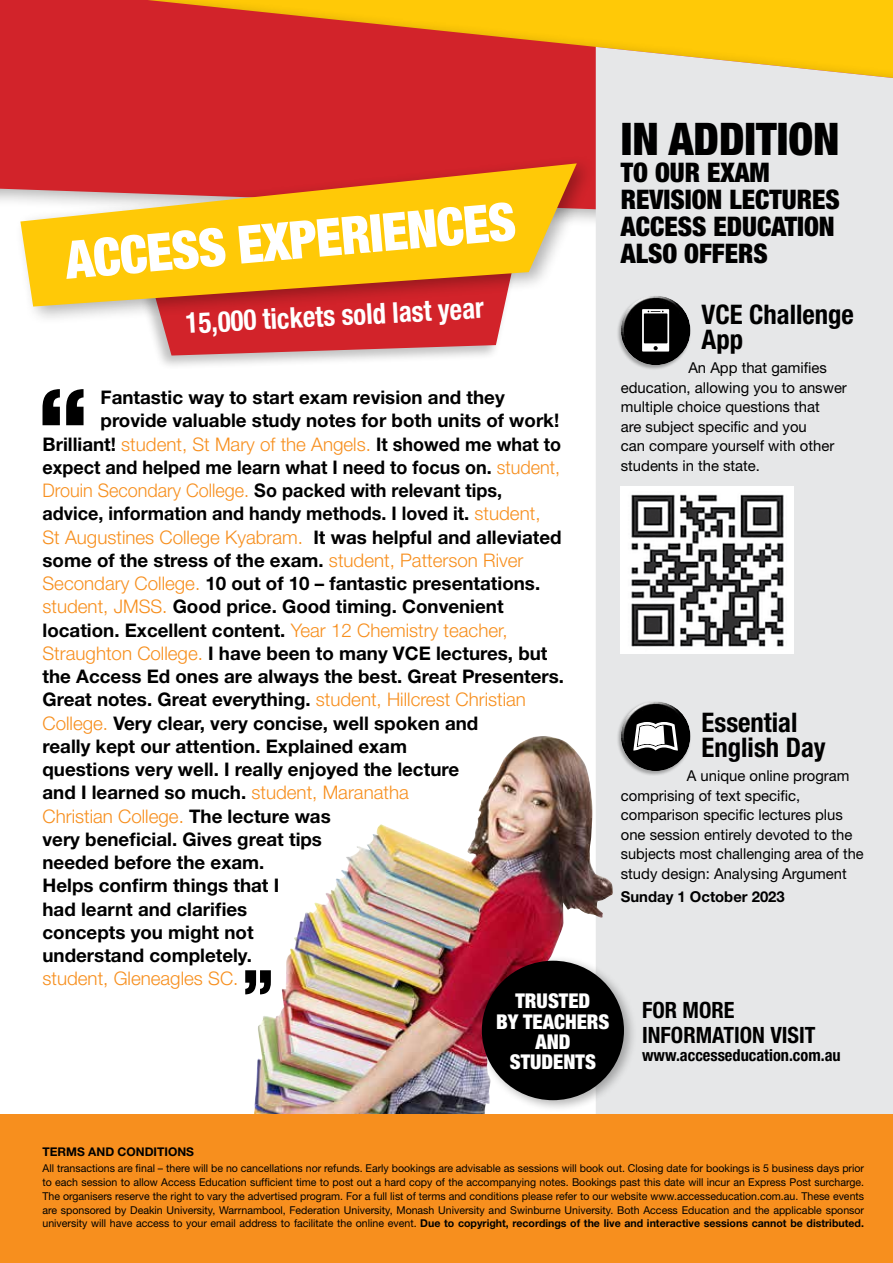
<style>
.page{position:relative;width:893px;height:1263px;background:#fff}
.page>*{position:absolute;margin:0;border:0;box-sizing:border-box;transform-origin:0 0}
.t1{font:900 condensed 52.5px "Helvetica Neue";color:#fff}
.t2{font:900 condensed 45px "Helvetica Neue";color:#000}
.t3{font:700 condensed 28.8px "Helvetica Neue";color:#fff;scale:.93 1}
.t4{font:900 condensed 27px/27px "Helvetica Neue";color:#000}
.t5{font:700 condensed 27px/25.5px "Helvetica Neue";color:#000}
.t6{font:700 condensed 22.5px/25.5px "Helvetica Neue";color:#000}
.t7{font:900 condensed 20.4px/20.4px "Helvetica Neue";color:#fff;text-align:center}
.t8{font:700 18.75px "Helvetica Neue";color:#000}
.t9{font:700 18.75px "Helvetica Neue";color:#000;scale:.96 1}
.t10{font:300 18.75px "Helvetica Neue";color:#f78f1e}
.t11{font:700 condensed 16.5px "Helvetica Neue";color:#000}
.t12{font:15px/19.5px "Helvetica Neue";color:#000}
.t13{font:700 15px "Helvetica Neue";color:#000}
.t14{font:700 12px "Helvetica Neue";color:#000}
.t15{font:10.8px/13.8px "Helvetica Neue";color:#000;text-align:justify}
.s1{font-weight:300;color:#f78f1e}
.s2{font-weight:700;color:#000}
.s3{font-weight:700}
</style>
<div class="page">
<svg style="left:0;top:0;width:893px;height:201px;background:#dc4922"></svg>
<div style="left:136px;top:245px;width:384px;height:126px;background:#000;opacity:.25"></div>
<svg style="left:150px;top:325px;width:367px;height:31px;background:#d55459"></svg>
<svg style="left:43px;top:389px;width:41px;height:36px"></svg>
<svg style="left:245px;top:970px;width:8px;height:24px"></svg>
<div style="left:14px;top:155px;width:582px;height:170px;background:#000;opacity:.3"></div>
<svg style="left:20px;top:163px;width:557px;height:144px;background:#eea12a"></svg>
<div style="left:596px;top:47px;width:297px;height:1067px;background:#e6e7e8"></div>
<div style="left:616px;top:295px;width:75px;height:75px;background:#000;opacity:.3"></div>
<svg style="left:620px;top:293px;width:71px;height:10px"></svg>
<div style="left:620px;top:303px;width:71px;height:63px;background:#000;opacity:.75"></div>
<svg style="left:642px;top:309px;width:27px;height:43px"></svg>
<img style="left:253px;top:736px;width:292px;height:378px">
<div style="left:616px;top:701px;width:75px;height:75px;background:#000;opacity:.3"></div>
<svg style="left:620px;top:699px;width:71px;height:9px"></svg>
<div style="left:620px;top:708px;width:71px;height:64px;background:#000;opacity:.75"></div>
<svg style="left:633px;top:722px;width:45px;height:28px"></svg>
<div style="left:0;top:1114px;width:893px;height:149px;background:#f78f1e"></div>
<div style="left:477px;top:955px;width:160px;height:157px;background:#000;opacity:.3"></div>
<div style="left:482px;top:961px;width:142px;height:139px;background:#000;border-radius:50%"></div>
<img style="left:621px;top:486px;width:172px;height:167px">
<h1 class="t1" style="left:63px;top:228px;width:453px;rotate:-5deg">ACCESS EXPERIENCES</h1>
<h3 class="t3" style="left:185px;top:306px;width:323px;rotate:-3deg">15,000 tickets sold last year</h3>
<p class="t8" style="left:101px;top:386px;width:406px">Fantastic way to start exam revision and they</p>
<p class="t8" style="left:101px;top:409px;width:460px">provide valuable study notes for both units of work!</p>
<p class="t8" style="left:43px;top:432px;width:520px">Brilliant! <span class="s1">student, St Mary of the Angels.</span> It showed me what to</p>
<p class="t9" style="left:43px;top:455px;width:541px">expect and helped me learn what I need to focus on. <span class="s1">student,</span></p>
<p class="t9" style="left:43px;top:479px;width:480px"><span class="s1">Drouin Secondary College.</span> So packed with relevant tips,</p>
<p class="t9" style="left:43px;top:502px;width:520px">advice, information and handy methods. I loved it. <span class="s1">student,</span></p>
<p class="t10" style="left:43px;top:525px;width:521px">St Augustines College Kyabram. <span class="s2">It was helpful and alleviated</span></p>
<p class="t8" style="left:43px;top:548px;width:482px">some of the stress of the exam. <span class="s1">student, Patterson River</span></p>
<p class="t8" style="left:43px;top:572px;width:499px"><span class="s1">Secondary College.</span> 10 out of 10 – fantastic presentations.</p>
<p class="t8" style="left:43px;top:595px;width:463px"><span class="s1">student, JMSS.</span> Good price. Good timing. Convenient</p>
<p class="t8" style="left:43px;top:618px;width:466px">location. Excellent content. <span class="s1">Year 12 Chemistry teacher,</span></p>
<p class="t8" style="left:43px;top:641px;width:506px"><span class="s1">Straughton College.</span> I have been to many VCE lectures, but</p>
<p class="t8" style="left:43px;top:665px;width:523px">the Access Ed ones are always the best. Great Presenters.</p>
<p class="t8" style="left:43px;top:688px;width:485px">Great notes. Great everything. <span class="s1">student, Hillcrest Christian</span></p>
<p class="t8" style="left:43px;top:711px;width:437px"><span class="s1">College.</span> Very clear, very concise, well spoken and</p>
<p class="t8" style="left:43px;top:734px;width:366px">really kept our attention. Explained exam</p>
<p class="t8" style="left:43px;top:758px;width:418px">questions very well. I really enjoyed the lecture</p>
<p class="t8" style="left:43px;top:781px;width:368px">and I learned so much. <span class="s1">student, Maranatha</span></p>
<p class="t10" style="left:43px;top:804px;width:290px">Christian College. <span class="s2">The lecture was</span></p>
<p class="t8" style="left:43px;top:827px;width:281px">very beneficial. Gives great tips</p>
<p class="t8" style="left:43px;top:851px;width:223px">needed before the exam.</p>
<p class="t8" style="left:43px;top:874px;width:238px">Helps confirm things that I</p>
<p class="t8" style="left:43px;top:897px;width:206px">had learnt and clarifies</p>
<p class="t8" style="left:43px;top:920px;width:213px">concepts you might not</p>
<p class="t8" style="left:43px;top:944px;width:211px">understand completely.</p>
<p class="t10" style="left:43px;top:967px;width:197px">student, Gleneagles SC.</p>
<p class="t7" style="left:496px;top:990px;width:115px">TRUSTED<br>BY TEACHERS<br>AND<br>STUDENTS</p>
<h2 class="t2" style="left:621px;top:112px;width:220px">IN ADDITION</h2>
<h3 class="t4" style="left:621px;top:159px;width:220px">TO OUR EXAM<br>REVISION LECTURES<br>ACCESS EDUCATION<br>ALSO OFFERS</h3>
<h3 class="t5" style="left:702px;top:301px;width:154px">VCE Challenge<br>App</h3>
<p class="t12" style="left:621px;top:358px;width:228px;text-indent:67px">An App that gamifies education, allowing you to answer multiple choice questions that<br>are subject specific and you<br>can compare yourself with other students in the state.</p>
<h3 class="t5" style="left:702px;top:709px;width:126px">Essential<br>English Day</h3>
<p class="t12" style="left:621px;top:766px;width:244px;text-indent:66px">A unique online program comprising of text specific, comparison specific lectures plus one session entirely devoted to the subjects most challenging area of the study design: Analysing Argument</p>
<p class="t13" style="left:621px;top:888px;width:165px">Sunday 1 October 2023</p>
<p class="t6" style="left:642px;top:997px;width:175px">FOR MORE<br>INFORMATION VISIT</p>
<p class="t11" style="left:642px;top:1045px;width:200px">www.accesseducation.com.au</p>
<p class="t14" style="left:43px;top:1144px;width:153px">TERMS AND CONDITIONS</p>
<p class="t15" style="left:43px;top:1161px;width:823px">All transactions are final – there will be no cancellations nor refunds. Early bookings are advisable as sessions will book out. Closing date for bookings is 5 business days prior to each session to allow Access Education sufficient time to post out a hard copy of the accompanying notes. Bookings past this date will incur an Express Post surcharge.<br>The organisers reserve the right to vary the advertised program. For a full list of terms and conditions please refer to our website www.accesseducation.com.au. These events are sponsored by Deakin University, Warrnambool, Federation University, Monash University and Swinburne University. Both Access Education and the applicable sponsor university will have access to your email address to facilitate the online event. <span class="s3">Due to copyright, recordings of the live and interactive sessions cannot be distributed.</span></p>
</div>
